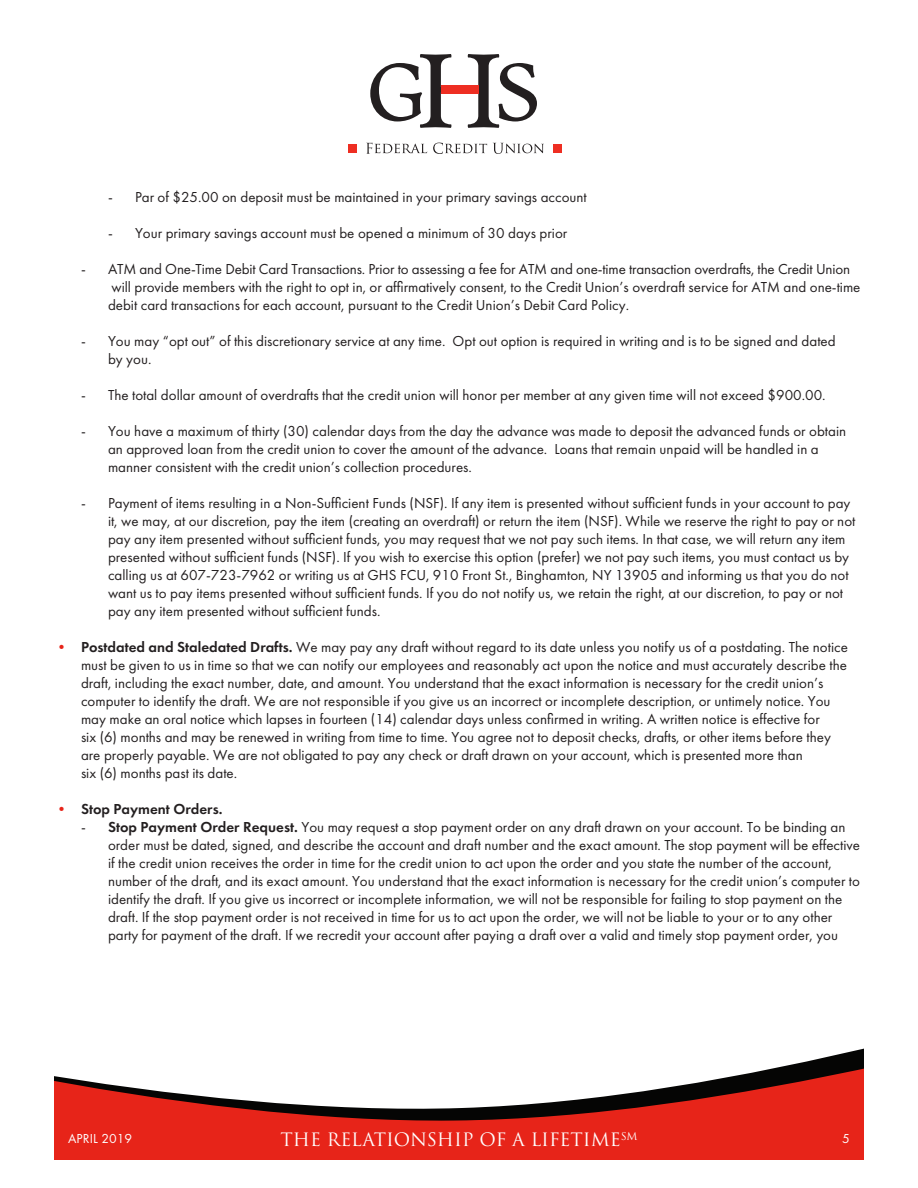
<style>
.page{position:relative;width:918px;height:1188px;background:#fff}
.page>*{position:absolute;margin:0;border:0;box-sizing:border-box;transform-origin:0 0}
.t1{font:18px "Trajan Pro 3";color:#fff}
.t2{font:15px/18px "Futura PT";color:#231f20}
.t3{font:600 15px "Futura PT";color:#231f20}
.t4{font:13.5px "Futura PT";letter-spacing:.01em;color:#fff}
.t5{font:10.5px "Trajan Pro 3";color:#fff}
.s1{color:#e72419}
.s2{font-weight:600}
.s3{font-weight:400;color:#e72419}
</style>
<div class="page">
<div style="left:348px;top:144px;width:8px;height:8px;background:#ee2e22"></div>
<svg style="left:366px;top:143px;width:61px;height:11px"></svg>
<svg style="left:433px;top:143px;width:54px;height:11px"></svg>
<svg style="left:493px;top:143px;width:51px;height:11px"></svg>
<div style="left:554px;top:144px;width:8px;height:8px;background:#ee2e22"></div>
<svg style="left:370px;top:54px;width:167px;height:74px"></svg>
<div style="left:441px;top:85px;width:37px;height:9px;background:#ee2e22"></div>
<svg style="left:795px;top:1048px;width:69px;height:16px"></svg>
<svg style="left:54px;top:1064px;width:810px;height:96px;fill:#e72419"></svg>
<p class="t2" style="left:108px;top:187px;width:480px">- Par of $25.00 on deposit must be maintained in your primary savings account</p>
<p class="t2" style="left:108px;top:223px;width:461px">- Your primary savings account must be opened a minimum of 30 days prior</p>
<p class="t2" style="left:108px;top:259px;width:754px;text-indent:-27px">- ATM and One-Time Debit Card Transactions. Prior to assessing a fee for ATM and one-time transaction overdrafts, the Credit Union will provide members with the right to opt in, or affirmatively consent, to the Credit Union’s overdraft service for ATM and one-time debit card transactions for each account, pursuant to the Credit Union’s Debit Card Policy.</p>
<p class="t2" style="left:108px;top:331px;width:729px;text-indent:-27px">- You may “opt out” of this discretionary service at any time. Opt out option is required in writing and is to be signed and dated by you.</p>
<p class="t2" style="left:81px;top:385px;width:746px">- The total dollar amount of overdrafts that the credit union will honor per member at any given time will not exceed $900.00.</p>
<p class="t2" style="left:108px;top:421px;width:740px;text-indent:-27px">- You have a maximum of thirty (30) calendar days from the day the advance was made to deposit the advanced funds or obtain an approved loan from the credit union to cover the amount of the advance. Loans that remain unpaid will be handled in a manner consistent with the credit union’s collection procedures.</p>
<p class="t2" style="left:108px;top:493px;width:749px;text-indent:-27px">- Payment of items resulting in a Non-Sufficient Funds (NSF). If any item is presented without sufficient funds in your account to pay it, we may, at our discretion, pay the item (creating an overdraft) or return the item (NSF). While we reserve the right to pay or not pay any item presented without sufficient funds, you may request that we not pay such items. In that case, we will return any item presented without sufficient funds (NSF). If you wish to exercise this option (prefer) we not pay such items, you must contact us by calling us at 607-723-7962 or writing us at GHS FCU, 910 Front St., Binghamton, NY 13905 and informing us that you do not want us to pay items presented without sufficient funds. If you do not notify us, we retain the right, at our discretion, to pay or not pay any item presented without sufficient funds.</p>
<p class="t2" style="left:81px;top:637px;width:768px;text-indent:-27px"><span class="s1">•</span> <span class="s2">Postdated and Staledated Drafts.</span> We may pay any draft without regard to its date unless you notify us of a postdating. The notice must be given to us in time so that we can notify our employees and reasonably act upon the notice and must accurately describe the draft, including the exact number, date, and amount. You understand that the exact information is necessary for the credit union’s computer to identify the draft. We are not responsible if you give us an incorrect or incomplete description, or untimely notice. You may make an oral notice which lapses in fourteen (14) calendar days unless confirmed in writing. A written notice is effective for<br>six (6) months and may be renewed in writing from time to time. You agree not to deposit checks, drafts, or other items before they are properly payable. We are not obligated to pay any check or draft drawn on your account, which is presented more than<br>six (6) months past its date.</p>
<p class="t3" style="left:54px;top:799px;width:170px"><span class="s3">•</span> Stop Payment Orders.</p>
<p class="t2" style="left:108px;top:817px;width:754px;text-indent:-27px">- <span class="s2">Stop Payment Order Request.</span> You may request a stop payment order on any draft drawn on your account. To be binding an order must be dated, signed, and describe the account and draft number and the exact amount. The stop payment will be effective if the credit union receives the order in time for the credit union to act upon the order and you state the number of the account, number of the draft, and its exact amount. You understand that the exact information is necessary for the credit union’s computer to identify the draft. If you give us incorrect or incomplete information, we will not be responsible for failing to stop payment on the draft. If the stop payment order is not received in time for us to act upon the order, we will not be liable to your or to any other party for payment of the draft. If we recredit your account after paying a draft over a valid and timely stop payment order, you</p>
<p class="t4" style="left:68px;top:1131px;width:65px">APRIL 2019</p>
<p class="t5" style="left:621px;top:1129px;width:18px">SM</p>
<p class="t4" style="left:842px;top:1131px;width:9px">5</p>
<p class="t1" style="left:280px;top:1127px;width:342px">THE RELATIONSHIP OF A LIFETIME</p>
</div>
